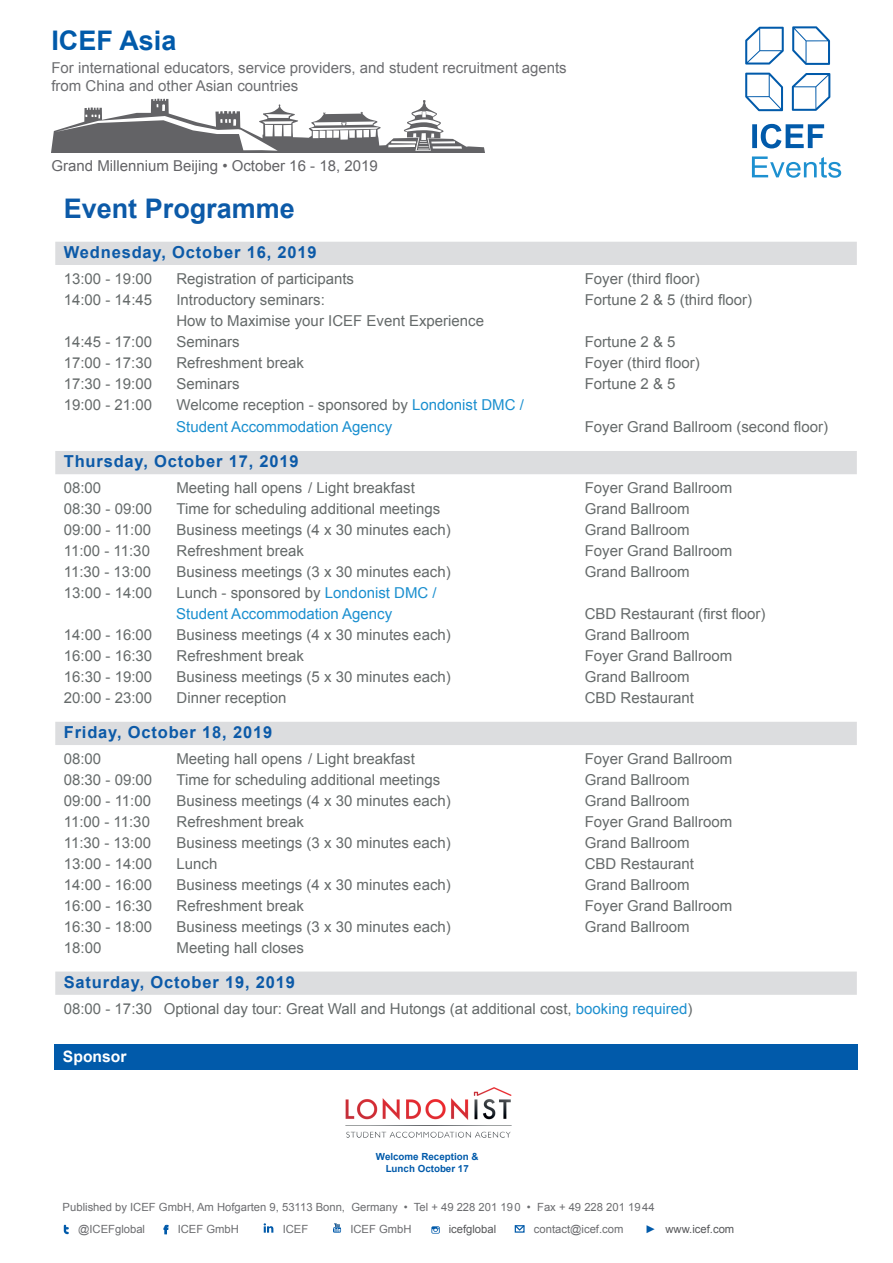
<style>
.page{position:relative;width:893px;height:1263px;background:#fff}
.page>*{position:absolute;margin:0;border:0;box-sizing:border-box;transform-origin:0 0}
.t1{font:700 27px "Arial";color:#0c5aa8}
.t2{font:700 27px "Arial";color:#015aaa}
.t3{font:700 16.5px "Arial";letter-spacing:.05em;color:#0c5aa8}
.t4{font:700 15.6px "Arial";color:#fff}
.t5{font:15px "Arial";color:#656a6a}
.t6{font:15px/22.5px "Arial";color:#1a8fcf}
.t7{font:15px/18px "Arial";color:#6c6d70}
.t8{font:15px "Arial";color:#636366}
.t9{font:11.25px/21.6px "Arial";color:#6c6d70}
.t10{font:11.25px "Arial";color:#57585a}
.t11{font:700 9.75px/12px "Arial";color:#015aaa;text-align:center}
.s1{color:#656a6a}
.s2{color:#1c8fcf}
.s3{color:#015aaa}
</style>
<div class="page">
<svg style="left:51px;top:99px;width:434px;height:54px"></svg>
<div style="left:55px;top:242px;width:802px;height:23px;background:#dcdddf"></div>
<div style="left:55px;top:451px;width:802px;height:23px;background:#dcdddf"></div>
<div style="left:55px;top:722px;width:802px;height:23px;background:#dcdddf"></div>
<div style="left:55px;top:971px;width:802px;height:24px;background:#dcdddf"></div>
<div style="left:54px;top:1044px;width:804px;height:25px;background:#015aaa"></div>
<img style="left:346px;top:1087px;width:166px;height:51px">
<svg style="left:745px;top:27px;width:39px;height:38px"></svg>
<svg style="left:792px;top:26px;width:38px;height:39px"></svg>
<svg style="left:745px;top:73px;width:38px;height:38px"></svg>
<svg style="left:792px;top:73px;width:38px;height:38px"></svg>
<svg style="left:752px;top:124px;width:72px;height:24px"></svg>
<svg style="left:752px;top:156px;width:89px;height:22px"></svg>
<svg style="left:64px;top:1225px;width:5px;height:9px"></svg>
<svg style="left:163px;top:1224px;width:6px;height:10px"></svg>
<svg style="left:264px;top:1223px;width:9px;height:10px"></svg>
<svg style="left:333px;top:1223px;width:8px;height:10px"></svg>
<svg style="left:514px;top:1225px;width:11px;height:7px"></svg>
<svg style="left:431px;top:1226px;width:9px;height:7px"></svg>
<h1 class="t2" style="left:51px;top:23px;width:127px">ICEF Asia</h1>
<p class="t7" style="left:51px;top:58px;width:517px">For international educators, service providers, and student recruitment agents from China and other Asian countries</p>
<p class="t8" style="left:51px;top:156px;width:328px">Grand Millennium Beijing • October 16 - 18, 2019</p>
<h1 class="t1" style="left:64px;top:191px;width:233px">Event Programme</h1>
<p class="t3" style="left:64px;top:241px;width:254px">Wednesday, October 16, 2019</p>
<p class="t5" style="left:64px;top:269px;width:90px">13:00 - 19:00</p>
<p class="t5" style="left:176px;top:269px;width:179px">Registration of participants</p>
<p class="t5" style="left:585px;top:269px;width:117px">Foyer (third floor)</p>
<p class="t5" style="left:64px;top:290px;width:90px">14:00 - 14:45</p>
<p class="t5" style="left:176px;top:290px;width:150px">Introductory seminars:</p>
<p class="t5" style="left:585px;top:290px;width:169px">Fortune 2 &amp; 5 (third floor)</p>
<p class="t5" style="left:176px;top:311px;width:309px">How to Maximise your ICEF Event Experience</p>
<p class="t5" style="left:64px;top:332px;width:90px">14:45 - 17:00</p>
<p class="t5" style="left:176px;top:332px;width:65px">Seminars</p>
<p class="t5" style="left:585px;top:332px;width:92px">Fortune 2 &amp; 5</p>
<p class="t5" style="left:64px;top:353px;width:90px">17:00 - 17:30</p>
<p class="t5" style="left:176px;top:353px;width:129px">Refreshment break</p>
<p class="t5" style="left:585px;top:353px;width:117px">Foyer (third floor)</p>
<p class="t5" style="left:64px;top:374px;width:90px">17:30 - 19:00</p>
<p class="t5" style="left:176px;top:374px;width:65px">Seminars</p>
<p class="t5" style="left:585px;top:374px;width:92px">Fortune 2 &amp; 5</p>
<p class="t5" style="left:64px;top:395px;width:90px">19:00 - 21:00</p>
<p class="t6" style="left:176px;top:393px;width:349px"><span class="s1">Welcome reception - sponsored by</span> Londonist DMC /<br>Student Accommodation Agency</p>
<p class="t5" style="left:585px;top:417px;width:245px">Foyer Grand Ballroom (second floor)</p>
<p class="t3" style="left:64px;top:451px;width:236px">Thursday, October 17, 2019</p>
<p class="t5" style="left:64px;top:478px;width:39px">08:00</p>
<p class="t5" style="left:176px;top:478px;width:240px">Meeting hall opens / Light breakfast</p>
<p class="t5" style="left:585px;top:478px;width:149px">Foyer Grand Ballroom</p>
<p class="t5" style="left:64px;top:499px;width:90px">08:30 - 09:00</p>
<p class="t5" style="left:176px;top:499px;width:265px">Time for scheduling additional meetings</p>
<p class="t5" style="left:585px;top:499px;width:107px">Grand Ballroom</p>
<p class="t5" style="left:64px;top:520px;width:89px">09:00 - 11:00</p>
<p class="t5" style="left:176px;top:520px;width:276px">Business meetings (4 x 30 minutes each)</p>
<p class="t5" style="left:585px;top:520px;width:107px">Grand Ballroom</p>
<p class="t5" style="left:64px;top:541px;width:88px">11:00 - 11:30</p>
<p class="t5" style="left:177px;top:541px;width:129px">Refreshment break</p>
<p class="t5" style="left:585px;top:541px;width:149px">Foyer Grand Ballroom</p>
<p class="t5" style="left:64px;top:562px;width:89px">11:30 - 13:00</p>
<p class="t5" style="left:177px;top:562px;width:276px">Business meetings (3 x 30 minutes each)</p>
<p class="t5" style="left:585px;top:562px;width:107px">Grand Ballroom</p>
<p class="t5" style="left:64px;top:583px;width:90px">13:00 - 14:00</p>
<p class="t6" style="left:176px;top:582px;width:262px;line-height:21px"><span class="s1">Lunch - sponsored by</span> Londonist DMC /<br>Student Accommodation Agency</p>
<p class="t5" style="left:585px;top:604px;width:182px">CBD Restaurant (first floor)</p>
<p class="t5" style="left:64px;top:625px;width:90px">14:00 - 16:00</p>
<p class="t5" style="left:177px;top:625px;width:276px">Business meetings (4 x 30 minutes each)</p>
<p class="t5" style="left:585px;top:625px;width:107px">Grand Ballroom</p>
<p class="t5" style="left:64px;top:646px;width:90px">16:00 - 16:30</p>
<p class="t5" style="left:177px;top:646px;width:129px">Refreshment break</p>
<p class="t5" style="left:585px;top:646px;width:149px">Foyer Grand Ballroom</p>
<p class="t5" style="left:64px;top:667px;width:90px">16:30 - 19:00</p>
<p class="t5" style="left:177px;top:667px;width:276px">Business meetings (5 x 30 minutes each)</p>
<p class="t5" style="left:585px;top:667px;width:107px">Grand Ballroom</p>
<p class="t5" style="left:64px;top:688px;width:90px">20:00 - 23:00</p>
<p class="t5" style="left:177px;top:688px;width:112px">Dinner reception</p>
<p class="t5" style="left:585px;top:688px;width:111px">CBD Restaurant</p>
<p class="t3" style="left:64px;top:721px;width:210px">Friday, October 18, 2019</p>
<p class="t5" style="left:64px;top:749px;width:39px">08:00</p>
<p class="t5" style="left:176px;top:749px;width:240px">Meeting hall opens / Light breakfast</p>
<p class="t5" style="left:585px;top:749px;width:149px">Foyer Grand Ballroom</p>
<p class="t5" style="left:64px;top:770px;width:90px">08:30 - 09:00</p>
<p class="t5" style="left:176px;top:770px;width:265px">Time for scheduling additional meetings</p>
<p class="t5" style="left:585px;top:770px;width:107px">Grand Ballroom</p>
<p class="t5" style="left:64px;top:791px;width:89px">09:00 - 11:00</p>
<p class="t5" style="left:176px;top:791px;width:276px">Business meetings (4 x 30 minutes each)</p>
<p class="t5" style="left:585px;top:791px;width:107px">Grand Ballroom</p>
<p class="t5" style="left:64px;top:812px;width:88px">11:00 - 11:30</p>
<p class="t5" style="left:177px;top:812px;width:129px">Refreshment break</p>
<p class="t5" style="left:585px;top:812px;width:149px">Foyer Grand Ballroom</p>
<p class="t5" style="left:64px;top:833px;width:89px">11:30 - 13:00</p>
<p class="t5" style="left:177px;top:833px;width:276px">Business meetings (3 x 30 minutes each)</p>
<p class="t5" style="left:585px;top:833px;width:107px">Grand Ballroom</p>
<p class="t5" style="left:64px;top:854px;width:90px">13:00 - 14:00</p>
<p class="t5" style="left:177px;top:854px;width:42px">Lunch</p>
<p class="t5" style="left:585px;top:854px;width:111px">CBD Restaurant</p>
<p class="t5" style="left:64px;top:875px;width:90px">14:00 - 16:00</p>
<p class="t5" style="left:177px;top:875px;width:276px">Business meetings (4 x 30 minutes each)</p>
<p class="t5" style="left:585px;top:875px;width:107px">Grand Ballroom</p>
<p class="t5" style="left:64px;top:896px;width:90px">16:00 - 16:30</p>
<p class="t5" style="left:177px;top:896px;width:129px">Refreshment break</p>
<p class="t5" style="left:585px;top:896px;width:149px">Foyer Grand Ballroom</p>
<p class="t5" style="left:64px;top:917px;width:90px">16:30 - 18:00</p>
<p class="t5" style="left:177px;top:917px;width:276px">Business meetings (3 x 30 minutes each)</p>
<p class="t5" style="left:585px;top:917px;width:107px">Grand Ballroom</p>
<p class="t5" style="left:64px;top:938px;width:39px">18:00</p>
<p class="t5" style="left:177px;top:938px;width:129px">Meeting hall closes</p>
<p class="t3" style="left:64px;top:971px;width:233px">Saturday, October 19, 2019</p>
<p class="t5" style="left:64px;top:998px;width:630px">08:00 - 17:30 Optional day tour: Great Wall and Hutongs (at additional cost, <span class="s2">booking required</span>)</p>
<p class="t4" style="left:63px;top:1046px;width:65px">Sponsor</p>
<p class="t11" style="left:376px;top:1151px;width:104px">Welcome Reception &amp;<br>Lunch October 17</p>
<p class="t9" style="left:78px;top:1196px;width:578px;text-indent:-15px">Published by ICEF GmbH, Am Hofgarten 9, 53113 Bonn, Germany • Tel + 49 228 201 190 • Fax + 49 228 201 1944 @ICEFglobal</p>
<p class="t9" style="left:178px;top:1218px;width:63px">ICEF GmbH</p>
<p class="t9" style="left:283px;top:1218px;width:27px">ICEF</p>
<p class="t9" style="left:350px;top:1218px;width:63px">ICEF GmbH</p>
<p class="t10" style="left:449px;top:1221px;width:49px">icefglobal</p>
<p class="t9" style="left:534px;top:1218px;width:91px">contact@icef.com</p>
<p class="t10" style="left:645px;top:1221px;width:91px"><span class="s3">►</span> www.icef.com</p>
</div>
